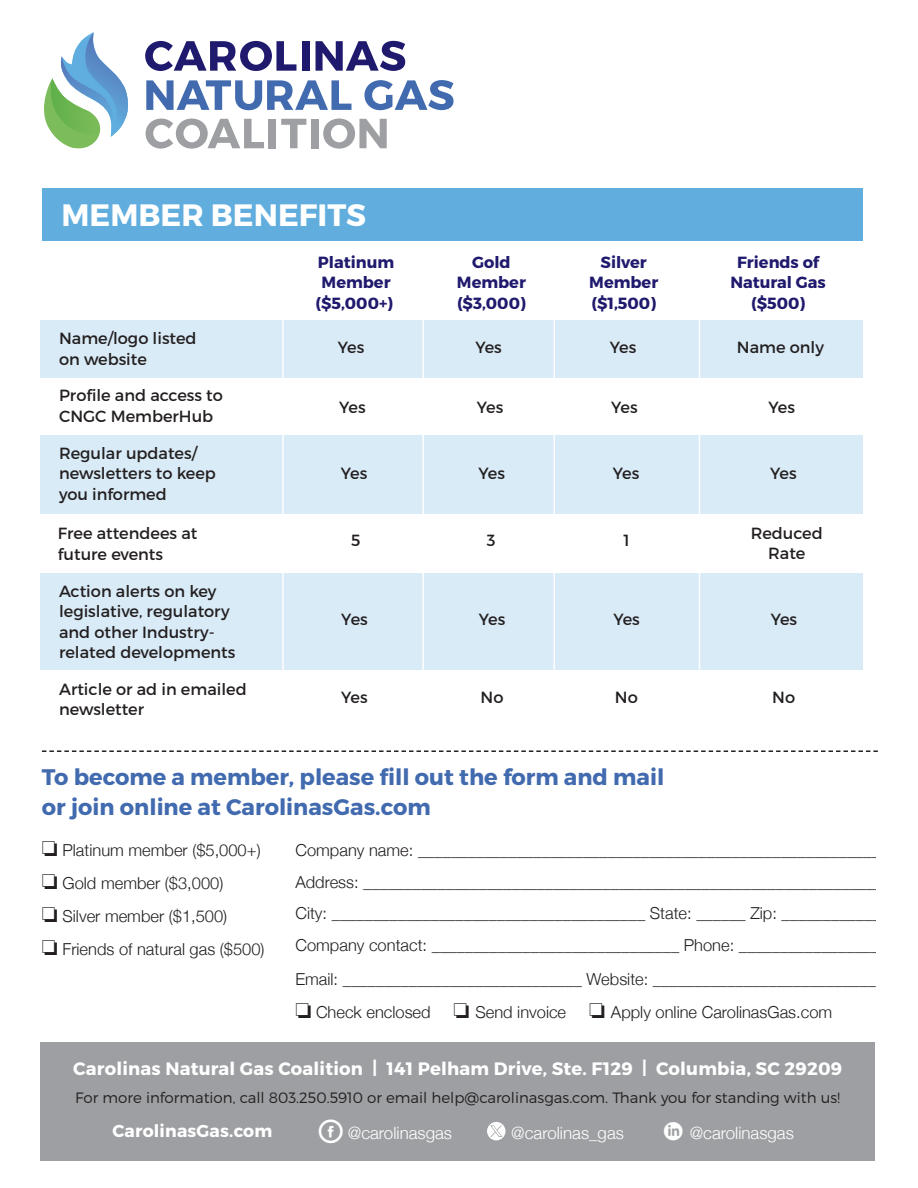
<style>
.page{position:relative;width:918px;height:1188px;background:#fff}
.page>*{position:absolute;margin:0;border:0;box-sizing:border-box;transform-origin:0 0}
.t1{font:700 30.9px "Montserrat";color:#fff}
.t2{font:700 22.5px "Montserrat";color:#416aaf}
.t3{font:700 18px "Montserrat";letter-spacing:.01em;color:#fff}
.t4{font:700 17.25px "Montserrat";letter-spacing:.01em;color:#fff}
.t5{font:300 16.95px "Helvetica Neue";color:#fff}
.t6{font:300 16.5px/33.8px "Helvetica Neue";color:#231f20}
.t7{font:16.2px "Montserrat";color:#231f20}
.t8{font:700 16.2px "Montserrat";color:#1f1a6d}
.t9{font:300 15px "Montserrat";color:#231f20}
.s1{font-family:"Social Circles";font-weight:400;font-size:33.9px}
</style>
<div class="page">
<div style="left:41px;top:435px;width:822px;height:79px;background:#d9ebf7"></div>
<div style="left:41px;top:573px;width:822px;height:97px;background:#d9ebf7"></div>
<div style="left:41px;top:320px;width:822px;height:58px;background:#d9ebf7"></div>
<div style="left:42px;top:189px;width:820px;height:52px;background:#61aede"></div>
<svg style="left:42px;top:750px;width:836px;height:2px"></svg>
<svg style="left:44px;top:32px;width:85px;height:116px"></svg>
<svg style="left:145px;top:41px;width:151px;height:30px"></svg>
<div style="left:302px;top:41px;width:7px;height:30px;background:#1f1a6d"></div>
<svg style="left:316px;top:41px;width:89px;height:30px"></svg>
<svg style="left:146px;top:80px;width:205px;height:30px"></svg>
<svg style="left:364px;top:80px;width:90px;height:30px"></svg>
<svg style="left:146px;top:119px;width:118px;height:30px"></svg>
<div style="left:269px;top:119px;width:7px;height:29px;background:#9d9fa2"></div>
<svg style="left:281px;top:119px;width:25px;height:29px"></svg>
<div style="left:311px;top:119px;width:8px;height:29px;background:#9d9fa2"></div>
<svg style="left:323px;top:119px;width:64px;height:30px"></svg>
<hr style="left:282px;top:302px;width:2px;height:421px;background:#fff">
<hr style="left:422px;top:312px;width:2px;height:408px;background:#fff">
<hr style="left:554px;top:314px;width:1px;height:409px;background:#fff">
<hr style="left:699px;top:313px;width:1px;height:408px;background:#fff">
<div style="left:40px;top:1042px;width:835px;height:119px;background:#9d9fa2"></div>
<div style="left:487px;top:1122px;width:19px;height:18px;background:#fff;border-radius:50%"></div>
<svg style="left:490px;top:1125px;width:12px;height:12px"></svg>
<p class="t1" style="left:61px;top:196px;width:306px">MEMBER BENEFITS</p>
<p class="t7" style="left:59px;top:329px;width:139px">Name/logo listed</p>
<p class="t7" style="left:59px;top:349px;width:89px">on website</p>
<p class="t7" style="left:59px;top:386px;width:165px">Profile and access to</p>
<p class="t7" style="left:59px;top:406px;width:156px">CNGC MemberHub</p>
<p class="t7" style="left:59px;top:443px;width:139px">Regular updates/</p>
<p class="t7" style="left:59px;top:464px;width:158px">newsletters to keep</p>
<p class="t7" style="left:59px;top:484px;width:109px">you informed</p>
<p class="t7" style="left:58px;top:524px;width:141px">Free attendees at</p>
<p class="t7" style="left:58px;top:544px;width:107px">future events</p>
<p class="t7" style="left:59px;top:581px;width:159px">Action alerts on key</p>
<p class="t7" style="left:59px;top:602px;width:172px">legislative, regulatory</p>
<p class="t7" style="left:59px;top:622px;width:157px">and other Industry-</p>
<p class="t7" style="left:59px;top:643px;width:178px">related developments</p>
<p class="t7" style="left:59px;top:679px;width:189px">Article or ad in emailed</p>
<p class="t7" style="left:59px;top:700px;width:87px">newsletter</p>
<p class="t8" style="left:318px;top:252px;width:78px">Platinum</p>
<p class="t8" style="left:472px;top:252px;width:40px">Gold</p>
<p class="t8" style="left:601px;top:252px;width:48px">Silver</p>
<p class="t8" style="left:737px;top:252px;width:83px">Friends of</p>
<p class="t8" style="left:322px;top:273px;width:70px">Member</p>
<p class="t8" style="left:457px;top:273px;width:70px">Member</p>
<p class="t8" style="left:589px;top:273px;width:70px">Member</p>
<p class="t8" style="left:730px;top:273px;width:97px">Natural Gas</p>
<p class="t8" style="left:315px;top:293px;width:79px">($5,000+)</p>
<p class="t8" style="left:457px;top:293px;width:70px">($3,000)</p>
<p class="t8" style="left:591px;top:293px;width:66px">($1,500)</p>
<p class="t8" style="left:751px;top:293px;width:56px">($500)</p>
<p class="t7" style="left:338px;top:337px;width:28px">Yes</p>
<p class="t7" style="left:475px;top:337px;width:28px">Yes</p>
<p class="t7" style="left:610px;top:337px;width:28px">Yes</p>
<p class="t7" style="left:737px;top:337px;width:89px">Name only</p>
<p class="t7" style="left:339px;top:398px;width:28px">Yes</p>
<p class="t7" style="left:477px;top:398px;width:28px">Yes</p>
<p class="t7" style="left:611px;top:398px;width:28px">Yes</p>
<p class="t7" style="left:769px;top:398px;width:28px">Yes</p>
<p class="t7" style="left:341px;top:464px;width:28px">Yes</p>
<p class="t7" style="left:478px;top:464px;width:28px">Yes</p>
<p class="t7" style="left:613px;top:464px;width:28px">Yes</p>
<p class="t7" style="left:770px;top:464px;width:28px">Yes</p>
<p class="t7" style="left:351px;top:530px;width:11px">5</p>
<p class="t7" style="left:487px;top:530px;width:10px">3</p>
<p class="t7" style="left:623px;top:530px;width:8px">1</p>
<p class="t7" style="left:751px;top:523px;width:74px">Reduced</p>
<p class="t7" style="left:768px;top:543px;width:39px">Rate</p>
<p class="t7" style="left:341px;top:609px;width:28px">Yes</p>
<p class="t7" style="left:479px;top:609px;width:28px">Yes</p>
<p class="t7" style="left:613px;top:609px;width:28px">Yes</p>
<p class="t7" style="left:771px;top:609px;width:28px">Yes</p>
<p class="t7" style="left:341px;top:687px;width:28px">Yes</p>
<p class="t7" style="left:481px;top:687px;width:24px">No</p>
<p class="t7" style="left:615px;top:687px;width:24px">No</p>
<p class="t7" style="left:772px;top:687px;width:24px">No</p>
<p class="t2" style="left:42px;top:764px;width:624px">To become a member, please fill out the form and mail</p>
<p class="t2" style="left:42px;top:794px;width:390px">or join online at CarolinasGas.com</p>
<p class="t6" style="left:42px;top:832px;width:220px">□ Platinum member ($5,000+)</p>
<p class="t6" style="left:42px;top:865px;width:183px">□ Gold member ($3,000)</p>
<p class="t6" style="left:42px;top:898px;width:187px">□ Silver member ($1,500)</p>
<p class="t6" style="left:42px;top:931px;width:224px">□ Friends of natural gas ($500)</p>
<p class="t6" style="left:295px;top:832px;width:586px">Company name: ________________________________________________________</p>
<p class="t6" style="left:295px;top:864px;width:589px">Address: _______________________________________________________________</p>
<p class="t6" style="left:295px;top:895px;width:587px">City: ______________________________________ State: ______ Zip: ____________</p>
<p class="t6" style="left:295px;top:927px;width:590px">Company contact: ______________________________ Phone: _________________<br>Email: _____________________________ Website: ____________________________</p>
<p class="t6" style="left:295px;top:994px;width:538px">□ Check enclosed □ Send invoice □ Apply online CarolinasGas.com</p>
<p class="t3" style="left:73px;top:1057px;width:771px">Carolinas Natural Gas Coalition | 141 Pelham Drive, Ste. F129 | Columbia, SC 29209</p>
<p class="t9" style="left:75px;top:1089px;width:767px">For more information, call 803.250.5910 or email help@carolinasgas.com. Thank you for standing with us!</p>
<p class="t5" style="left:319px;top:1119px;width:135px"><span class="s1">F</span> @carolinasgas</p>
<p class="t4" style="left:112px;top:1121px;width:161px">CarolinasGas.com</p>
<p class="t5" style="left:511px;top:1119px;width:284px">@carolinas_gas <span class="s1">l</span> @carolinasgas</p>
<p class="t4" style="left:114px;top:1125px;width:161px">CarolinasGas.com</p>
</div>
